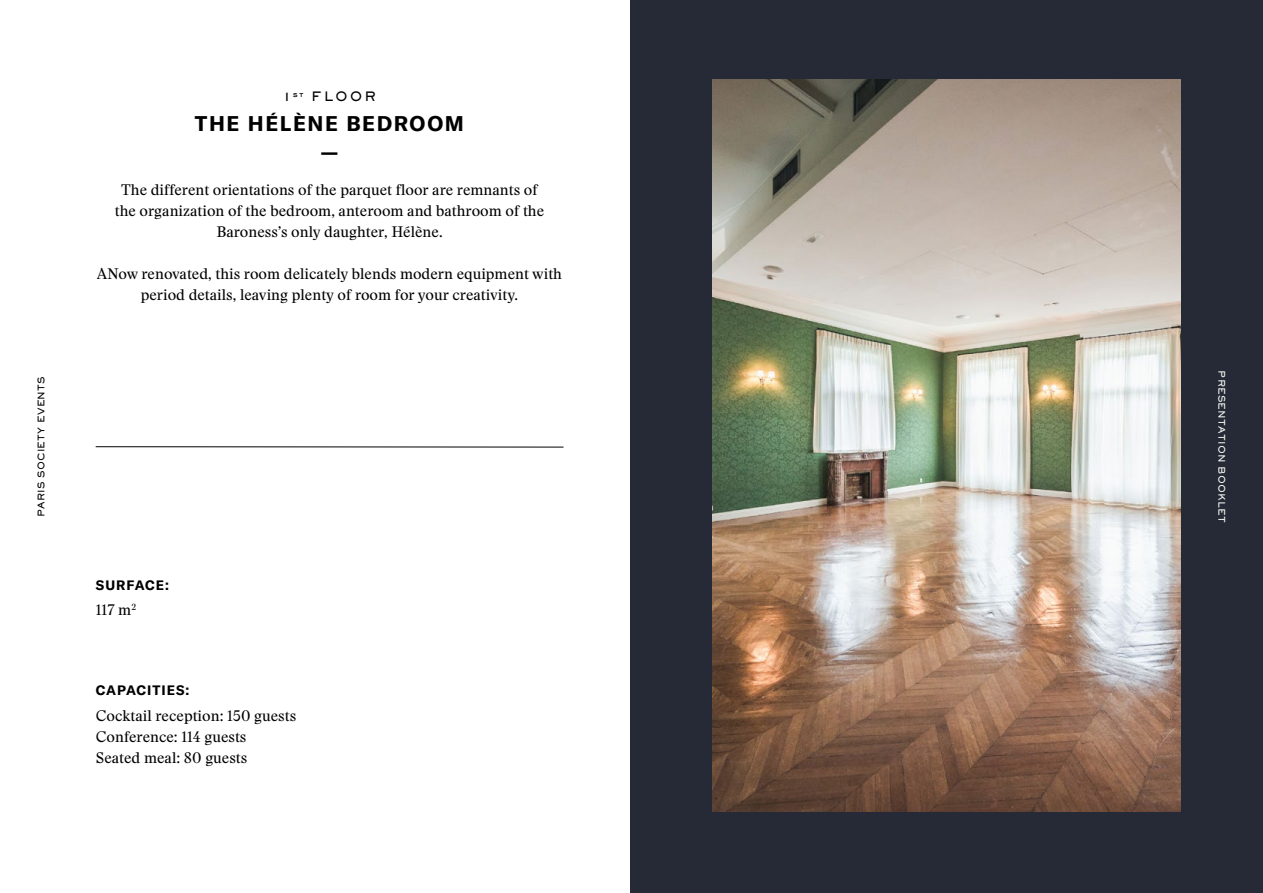
<style>
.page{position:relative;width:1263px;height:893px;background:#fff}
.page>*{position:absolute;margin:0;border:0;box-sizing:border-box;transform-origin:0 0}
.t1{font:700 21px "GT America";letter-spacing:.075em;color:#000}
.t2{font:700 21px "GT America";color:#000}
.t3{font:15px/21px "Stanley";color:#000;text-align:center}
.t4{font:700 13.5px "GT America";letter-spacing:.075em;color:#000}
.t5{font:800 12.75px "Sackers Gothic Std";letter-spacing:.15em;color:#000}
.t6{font:800 9px "Sackers Gothic Std";letter-spacing:.025em;color:#f8f9f3}
.t7{font:800 9px "Sackers Gothic Std";letter-spacing:.025em;color:#000}
</style>
<div class="page">
<div style="left:630px;top:0;width:633px;height:893px;background:#252a36"></div>
<img style="left:713px;top:80px;width:467px;height:731px">
<hr style="left:96px;top:446px;width:467px;height:1px;background:#000">
<p class="t5" style="left:283px;top:88px;width:94px">1<sup>st</sup> FLOOR</p>
<h1 class="t1" style="left:195px;top:111px;width:270px">THE HÉLÈNE BEDROOM</h1>
<h1 class="t2" style="left:320px;top:141px;width:19px">—</h1>
<p class="t3" style="left:115px;top:179px;width:431px">The different orientations of the parquet floor are remnants of the organization of the bedroom, anteroom and bathroom of the<br>Baroness’s only daughter, Hélène.</p>
<p class="t3" style="left:97px;top:263px;width:467px">ANow renovated, this room delicately blends modern equipment with period details, leaving plenty of room for your creativity.</p>
<p class="t7" style="left:35px;top:517px;width:142px;rotate:-90deg">PARIS SOCIETY EVENTS</p>
<p class="t6" style="left:1228px;top:370px;width:154px;rotate:90deg">PRESENTATION BOOKLET</p>
<p class="t4" style="left:96px;top:577px;width:75px">SURFACE:</p>
<p class="t3" style="left:96px;top:599px;width:42px">117 m<sup>2</sup></p>
<p class="t4" style="left:96px;top:682px;width:95px">CAPACITIES:</p>
<p class="t3" style="left:96px;top:705px;width:202px;text-align:left">Cocktail reception: 150 guests<br>Conference: 114 guests<br>Seated meal: 80 guests</p>
</div>
